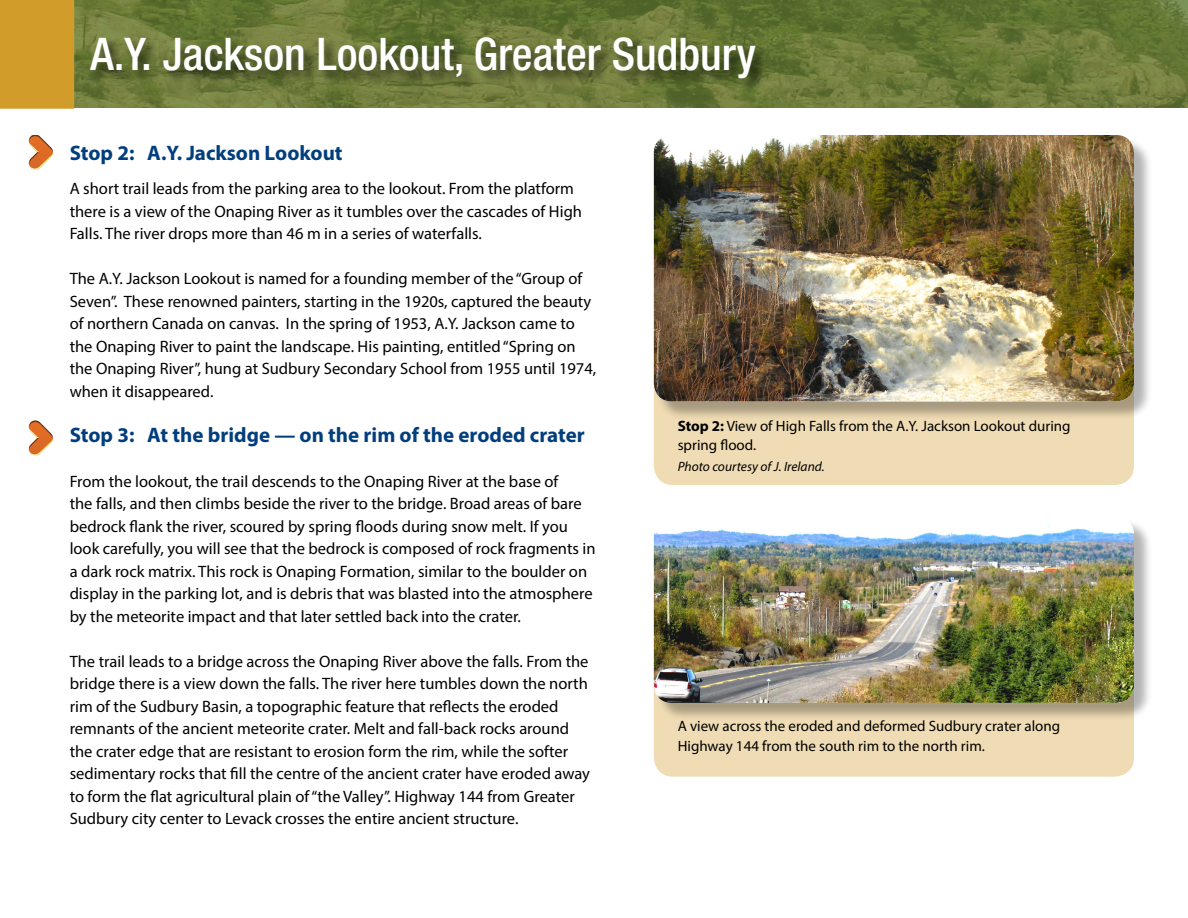
<style>
.page{position:relative;width:1188px;height:918px;background:#fff}
.page>*{position:absolute;margin:0;border:0;box-sizing:border-box;transform-origin:0 0}
.t1{font:500 condensed 45px "Helvetica Neue LT Std";color:#fff}
.t2{font:700 21px "Myriad Pro";color:#003e7e}
.t3{font:16.5px/22.5px "Myriad Pro";color:#000}
.t4{font:15px/19.5px "Myriad Pro";color:#000}
.t5{font:italic 13.5px "Myriad Pro";color:#000}
.s1{font-weight:700}
</style>
<div class="page">
<img style="left:74px;top:0;width:1114px;height:108px">
<div style="left:90px;top:36px;width:680px;height:58px;background:#000;opacity:.6"></div>
<div style="left:0;top:0;width:74px;height:109px;background:#d29c2a"></div>
<div style="left:654px;top:658px;width:480px;height:119px;background:#efdcb4;border-radius:20px"></div>
<div style="left:654px;top:361px;width:480px;height:124px;background:#efdcb4;border-radius:20px"></div>
<div style="left:656px;top:519px;width:497px;height:203px;background:#000;opacity:.3"></div>
<img style="left:654px;top:519px;width:480px;height:184px">
<div style="left:656px;top:137px;width:497px;height:283px;background:#000;opacity:.3"></div>
<img style="left:654px;top:135px;width:480px;height:266px">
<svg style="left:29px;top:135px;width:24px;height:34px"></svg>
<svg style="left:29px;top:421px;width:24px;height:34px"></svg>
<h1 class="t1" style="left:91px;top:27px;width:667px">A.Y. Jackson Lookout, Greater Sudbury</h1>
<h4 class="t2" style="left:70px;top:139px;width:274px">Stop 2: A.Y. Jackson Lookout</h4>
<p class="t3" style="left:70px;top:177px;width:514px">A short trail leads from the parking area to the lookout. From the platform there is a view of the Onaping River as it tumbles over the cascades of High<br>Falls. The river drops more than 46 m in a series of waterfalls.</p>
<p class="t3" style="left:70px;top:267px;width:528px">The A.Y. Jackson Lookout is named for a founding member of the “Group of Seven”. These renowned painters, starting in the 1920s, captured the beauty of northern Canada on canvas. In the spring of 1953, A.Y. Jackson came to the Onaping River to paint the landscape. His painting, entitled “Spring on the Onaping River”, hung at Sudbury Secondary School from 1955 until 1974, when it disappeared.</p>
<h4 class="t2" style="left:70px;top:421px;width:517px">Stop 3: At the bridge — on the rim of the eroded crater</h4>
<p class="t3" style="left:70px;top:470px;width:527px">From the lookout, the trail descends to the Onaping River at the base of<br>the falls, and then climbs beside the river to the bridge. Broad areas of bare bedrock flank the river, scoured by spring floods during snow melt. If you look carefully, you will see that the bedrock is composed of rock fragments in a dark rock matrix. This rock is Onaping Formation, similar to the boulder on display in the parking lot, and is debris that was blasted into the atmosphere by the meteorite impact and that later settled back into the crater.</p>
<p class="t3" style="left:70px;top:650px;width:522px">The trail leads to a bridge across the Onaping River above the falls. From the bridge there is a view down the falls. The river here tumbles down the north rim of the Sudbury Basin, a topographic feature that reflects the eroded remnants of the ancient meteorite crater. Melt and fall-back rocks around the crater edge that are resistant to erosion form the rim, while the softer sedimentary rocks that fill the centre of the ancient crater have eroded away to form the flat agricultural plain of “the Valley”. Highway 144 from Greater Sudbury city center to Levack crosses the entire ancient structure.</p>
<p class="t4" style="left:678px;top:416px;width:394px"><span class="s1">Stop 2:</span> View of High Falls from the A.Y. Jackson Lookout during spring flood.</p>
<p class="t5" style="left:678px;top:458px;width:148px">Photo courtesy of J. Ireland.</p>
<p class="t4" style="left:678px;top:716px;width:384px">A view across the eroded and deformed Sudbury crater along<br>Highway 144 from the south rim to the north rim.</p>
</div>
